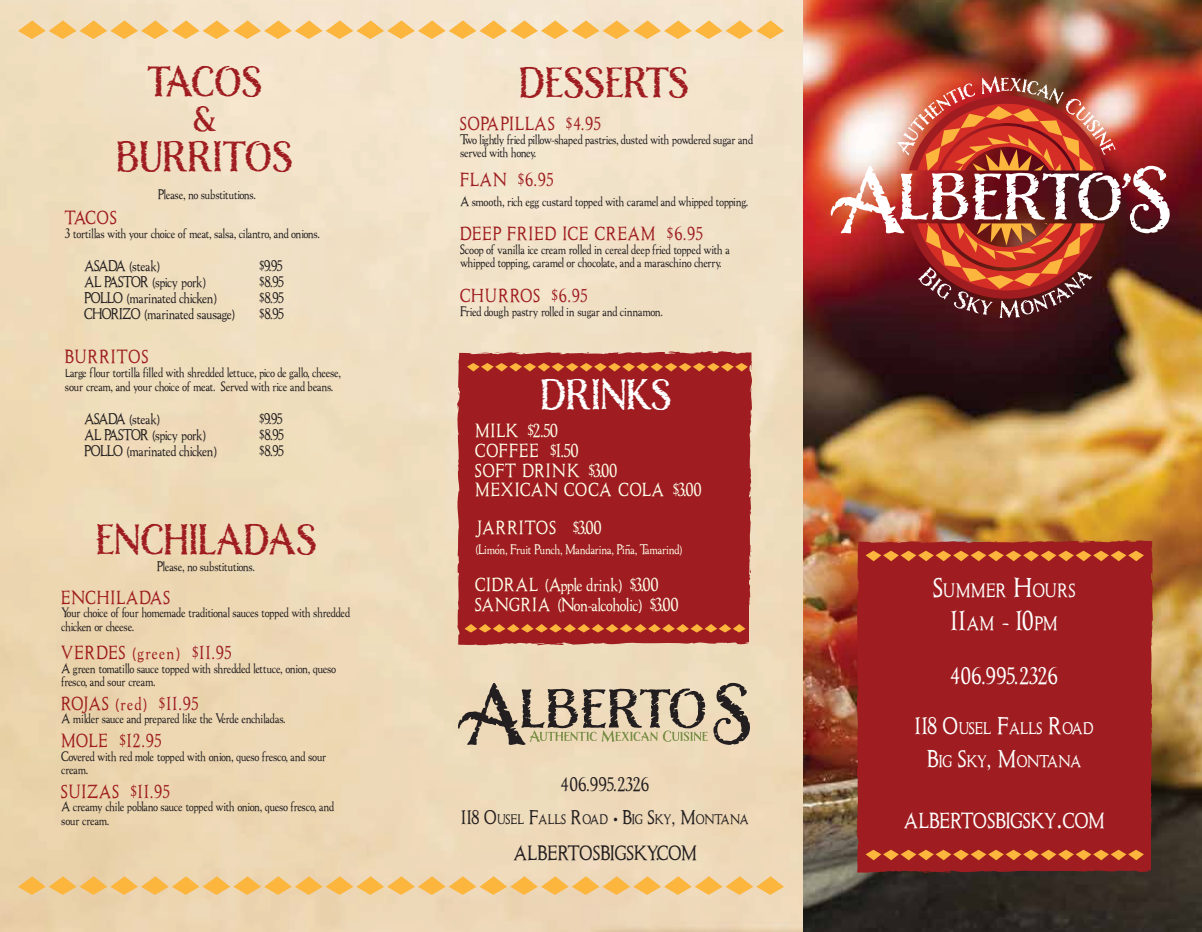
<style>
.page{position:relative;width:1202px;height:932px;background:#fff}
.page>*{position:absolute;margin:0;border:0;box-sizing:border-box;transform-origin:0 0}
.t1{font:39px/37.5px "Nelson Rugged";color:#9f1d20;text-align:center;scale:.9 1}
.t2{font:39px "Nelson Rugged";color:#fff;scale:.9 1}
.t3{font:24px "National Oldstyle HPLHS";color:#fff;scale:.9 1}
.t4{font:21px "National Oldstyle HPLHS";letter-spacing:.05em;color:#fff;scale:.9 1}
.t5{font:18.9px "National Oldstyle HPLHS";letter-spacing:.05em;color:#fff;scale:.9 1}
.t6{font:18px "National Oldstyle HPLHS";letter-spacing:.05em;color:#231f20;scale:.9 1}
.t7{font:17.25px "National Oldstyle HPLHS";letter-spacing:.05em;color:#231f20;scale:.9 1}
.t8{font:16.8px "National Oldstyle HPLHS";letter-spacing:.05em;color:#fff;scale:.9 1}
.t9{font:16.5px "National Oldstyle HPLHS";letter-spacing:.1em;color:#9f1d20;scale:.9 1}
.t10{font:16.5px/19.8px "National Oldstyle HPLHS";letter-spacing:.1em;color:#fffde9;scale:.9 1}
.t11{font:16.5px/19.8px "National Oldstyle HPLHS";letter-spacing:.02em;color:#fffde9;scale:.9 1}
.t12{font:16.5px "National Oldstyle HPLHS";letter-spacing:.075em;color:#9f1d20;scale:.9 1}
.t13{font:14.7px "National Oldstyle HPLHS";letter-spacing:.05em;color:#fff;scale:.9 1}
.t14{font:14.7px "National Oldstyle HPLHS";color:#fff;scale:.9 1}
.t15{font:13.5px "National Oldstyle HPLHS";color:#231f20;scale:.9 1}
.t16{font:12.15px "National Oldstyle HPLHS";letter-spacing:.05em;color:#231f20;scale:.9 1}
.t17{font:12px/13.5px "National Oldstyle HPLHS";color:#231f20;scale:.9 1}
.t18{font:12px "National Oldstyle HPLHS";color:#fffde9;scale:.9 1}
.t19{font:12px "Myriad Pro";color:#fff}
.s1{font-family:"Myriad Pro"}
.s2{font-size:17.25px}
.s3{font-family:"Myriad Pro";font-size:17.25px}
.s4{font-size:24px}
.s5{font-size:16.8px}
.s6{font-size:21px}
.s7{font-size:27px}
</style>
<div class="page">
<img style="left:0;top:0;width:804px;height:932px">
<div style="left:457px;top:350px;width:295px;height:295px;background:#9f1d20"></div>
<svg style="left:747px;top:512px;width:5px;height:5px"></svg>
<svg style="left:746px;top:594px;width:4px;height:15px"></svg>
<svg style="left:747px;top:537px;width:4px;height:17px"></svg>
<svg style="left:467px;top:351px;width:284px;height:24px;background:#b44532"></svg>
<svg style="left:464px;top:622px;width:285px;height:22px;background:#b13c28"></svg>
<img style="left:804px;top:0;width:398px;height:932px">
<svg style="left:713px;top:683px;width:37px;height:62px;background:#a49682"></svg>
<svg style="left:458px;top:683px;width:249px;height:62px;background:#b8a990"></svg>
<img style="left:830px;top:76px;width:339px;height:242px">
<div style="left:856px;top:540px;width:297px;height:332px;background:#9f1d20"></div>
<svg style="left:1149px;top:730px;width:4px;height:6px"></svg>
<svg style="left:1149px;top:574px;width:3px;height:10px"></svg>
<svg style="left:1148px;top:819px;width:4px;height:16px"></svg>
<svg style="left:1149px;top:757px;width:3px;height:19px"></svg>
<svg style="left:865px;top:540px;width:278px;height:21px;background:#b74829"></svg>
<svg style="left:865px;top:849px;width:285px;height:23px;background:#ae3c25"></svg>
<svg style="left:18px;top:20px;width:766px;height:19px;background:#f6ce8c"></svg>
<svg style="left:18px;top:876px;width:766px;height:18px;background:#f3c67c"></svg>
<h1 class="t1" style="left:117px;top:64px;width:197px">TACOS<br>&amp;<br>BURRITOS</h1>
<p class="t17" style="left:158px;top:188px;width:110px">Please, no substitutions.</p>
<h3 class="t9" style="left:65px;top:210px;width:58px">TACOS</h3>
<p class="t17" style="left:65px;top:228px;width:284px">3 tortillas with your choice of meat, salsa, cilantro, and onions.</p>
<p class="t15" style="left:84px;top:259px;width:86px">ASADA <span class="s1">(</span>steak<span class="s1">)</span></p>
<p class="t15" style="left:260px;top:259px;width:27px">$9.95</p>
<p class="t15" style="left:84px;top:275px;width:137px">AL PASTOR <span class="s1">(</span>spicy pork<span class="s1">)</span></p>
<p class="t15" style="left:260px;top:275px;width:28px">$8.95</p>
<p class="t15" style="left:84px;top:292px;width:149px">POLLO <span class="s1">(</span>marinated chicken<span class="s1">)</span></p>
<p class="t15" style="left:260px;top:292px;width:28px">$8.95</p>
<p class="t15" style="left:84px;top:308px;width:169px">CHORIZO <span class="s1">(</span>marinated sausage<span class="s1">)</span></p>
<p class="t15" style="left:260px;top:308px;width:28px">$8.95</p>
<h3 class="t9" style="left:65px;top:348px;width:93px">BURRITOS</h3>
<p class="t17" style="left:65px;top:366px;width:308px;line-height:14.4px"><span class="s1">L</span>arge flour tortilla filled with shredded lettuce, pico de gallo, cheese, sour cream, and your choice of meat. Served with rice and beans.</p>
<p class="t15" style="left:84px;top:412px;width:86px">ASADA <span class="s1">(</span>steak<span class="s1">)</span></p>
<p class="t15" style="left:260px;top:412px;width:27px">$9.95</p>
<p class="t15" style="left:84px;top:428px;width:137px">AL PASTOR <span class="s1">(</span>spicy pork<span class="s1">)</span></p>
<p class="t15" style="left:260px;top:428px;width:28px">$8.95</p>
<p class="t15" style="left:84px;top:445px;width:149px">POLLO <span class="s1">(</span>marinated chicken<span class="s1">)</span></p>
<p class="t15" style="left:260px;top:445px;width:28px">$8.95</p>
<h1 class="t1" style="left:96px;top:521px;width:247px">ENCHILADAS</h1>
<p class="t17" style="left:157px;top:560px;width:110px">Please, no substitutions.</p>
<h3 class="t9" style="left:62px;top:590px;width:122px">ENCHILADAS</h3>
<p class="t17" style="left:62px;top:607px;width:322px">Your choice of four homemade traditional sauces topped with shredded chicken or cheese.</p>
<h3 class="t9" style="left:62px;top:645px;width:190px">VERDES <span class="s1">(</span>green<span class="s1">)</span> $11.95</h3>
<p class="t17" style="left:62px;top:662px;width:306px">A green tomatillo sauce topped with shredded lettuce, onion, queso fresco, and sour cream.</p>
<h3 class="t12" style="left:62px;top:695px;width:154px">ROJAS <span class="s1">(</span>red<span class="s1">)</span> $11.95</h3>
<p class="t17" style="left:62px;top:713px;width:250px">A milder sauce and prepared like the Verde enchiladas.</p>
<h3 class="t9" style="left:62px;top:733px;width:113px">MOLE $12.95</h3>
<p class="t17" style="left:62px;top:750px;width:296px">Covered with red mole topped with onion, queso fresco, and sour cream.</p>
<h3 class="t9" style="left:62px;top:783px;width:122px">SUIZAS $11.95</h3>
<p class="t17" style="left:62px;top:801px;width:304px">A creamy chile poblano sauce topped with onion, queso fresco, and sour cream.</p>
<h1 class="t1" style="left:519px;top:64px;width:190px">DESSERTS</h1>
<h3 class="t9" style="left:460px;top:116px;width:157px">SOPAPILLAS $4.95</h3>
<p class="t17" style="left:460px;top:133px;width:326px">Two lightly fried pillow-shaped pastries, dusted with powdered sugar and served with honey.</p>
<h3 class="t9" style="left:460px;top:172px;width:105px">FLAN $6.95</h3>
<p class="t17" style="left:460px;top:195px;width:321px">A smooth, rich egg custard topped with caramel and whipped topping.</p>
<h3 class="t9" style="left:460px;top:226px;width:271px">DEEP FRIED ICE CREAM $6.95</h3>
<p class="t17" style="left:460px;top:243px;width:301px">Scoop of vanilla ice cream rolled in cereal deep fried topped with a whipped topping, caramel or chocolate, and a maraschino cherry.</p>
<h3 class="t9" style="left:460px;top:288px;width:143px">CHURROS $6.95</h3>
<p class="t17" style="left:460px;top:305px;width:226px">Fried dough pastry rolled in sugar and cinnamon.</p>
<h1 class="t2" style="left:540px;top:367px;width:147px">DRINKS</h1>
<h3 class="t10" style="left:475px;top:422px;width:253px">MILK $2.50<br>COFFEE $1.50<br>SOFT DRINK $3.00<br>MEXICAN COCA COLA $3.00</h3>
<h3 class="t10" style="left:475px;top:519px;width:142px">JARRITOS $3.00</h3>
<p class="t18" style="left:475px;top:543px;width:231px"><span class="s1">(</span>Limon, Fruit Punch, Mandarina, Pina, Tamarind<span class="s1">)</span></p>
<h3 class="t11" style="left:475px;top:576px;width:227px">CIDRAL <span class="s1">(</span>Apple drink<span class="s1">)</span> $3.00<br>SANGRIA <span class="s1">(</span>Non-alcoholic<span class="s1">)</span> $3.00</h3>
<p class="t19" style="left:496px;top:542px;width:5px">´</p>
<h3 class="t7" style="left:561px;top:776px;width:99px">406.995.2326</h3>
<p class="t16" style="left:461px;top:813px;width:321px"><span class="s2">118 O</span>USEL <span class="s2">F</span>ALLS <span class="s2">R</span>OAD <span class="s3">•</span> <span class="s2">B</span>IG <span class="s2">S</span>KY<span class="s2">, M</span>ONTANA</p>
<h3 class="t6" style="left:513px;top:844px;width:205px">ALBERTOSBIGSKY.COM</h3>
<h3 class="t8" style="left:933px;top:582px;width:159px"><span class="s4">S</span>UMMER <span class="s4">H</span>OURS</h3>
<h2 class="t3" style="left:951px;top:609px;width:120px">11<span class="s5">AM</span> - 10<span class="s5">PM</span></h2>
<h3 class="t4" style="left:950px;top:665px;width:120px">406.995.2326</h3>
<p class="t13" style="left:915px;top:721px;width:200px"><span class="s6">118 O</span>USEL <span class="s6">F</span>ALLS <span class="s6">R</span>OAD</p>
<p class="t14" style="left:927px;top:754px;width:172px"><span class="s6">B</span>IG <span class="s6">S</span>KY<span class="s6">, M</span>ONTANA</p>
<h3 class="t5" style="left:904px;top:812px;width:224px">ALBERTOSBIGSKY<span class="s7">.</span>COM</h3>
</div>
